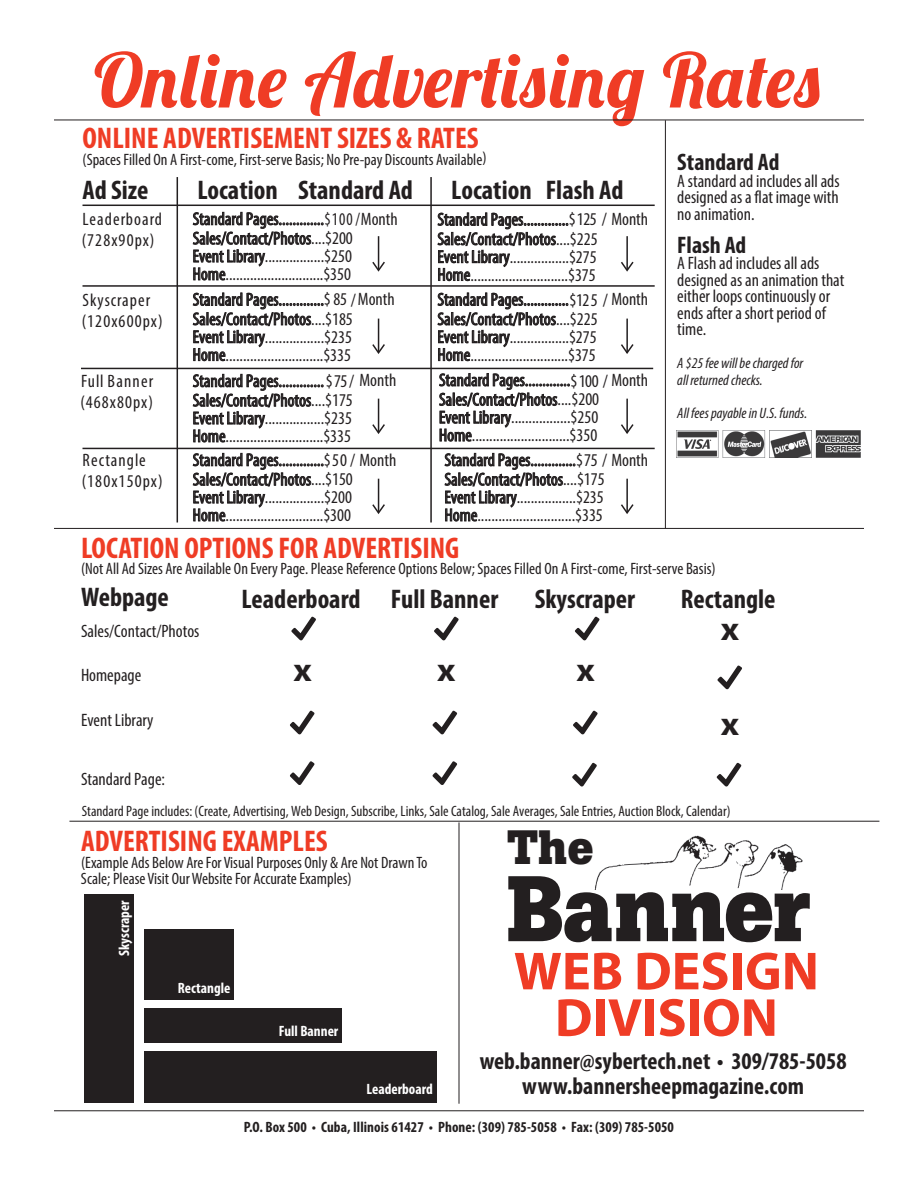
<style>
.page{position:relative;width:918px;height:1188px;background:#fff}
.page>*{position:absolute;margin:0;border:0;box-sizing:border-box;transform-origin:0 0}
.t1{font:700 91.95px "Botanika";letter-spacing:-.03em;color:#231f20}
.t2{font:75px "Lobster 1.4";letter-spacing:.05em;color:#ef3c25}
.t3{font:700 54px/46.5px "Myriad";color:#ef3c25;text-align:center}
.t4{font:700 47.7px "Botanika";color:#231f20}
.t5{font:700 condensed 30px "Myriad Pro";color:#ef3c25}
.t6{font:700 condensed 27px "Myriad Pro";color:#231f20}
.t7{font:700 condensed 24px/25.5px "Myriad Pro";color:#231f20;text-align:center}
.t8{font:700 condensed 24px "Myriad Pro";color:#231f20;scale:1.82 1}
.t9{font:condensed 18px/17.9px "Myriad Pro";color:#231f20;text-align:justify}
.t10{font:condensed 18px "Myriad Pro";letter-spacing:.065em;color:#231f20}
.t11{font:condensed 18px "Myriad Pro";letter-spacing:.06em;color:#231f20}
.t12{font:condensed 16.5px/16.5px "Myriad Pro";color:#231f20}
.t13{font:condensed 15px "Myriad Pro";color:#231f20}
.t14{font:700 condensed 15px "Myriad Pro";letter-spacing:.005em;color:#231f20}
.t15{font:italic condensed 15px/16.5px "Myriad Pro";color:#231f20}
.t16{font:700 condensed 15px "Myriad Pro";color:#fff}
</style>
<div class="page">
<img style="left:595px;top:835px;width:208px;height:54px">
<hr style="left:54px;top:1111px;width:810px;height:1px;background:#231f20">
<img style="left:677px;top:431px;width:184px;height:27px">
<hr style="left:54px;top:528px;width:810px;height:1px;background:#231f20">
<hr style="left:665px;top:120px;width:1px;height:408px;background:#231f20">
<hr style="left:54px;top:120px;width:810px;height:1px;background:#231f20">
<hr style="left:459px;top:822px;width:1px;height:282px;background:#231f20">
<div style="left:85px;top:894px;width:49px;height:209px;background:#231f20"></div>
<div style="left:144px;top:929px;width:90px;height:71px;background:#231f20"></div>
<div style="left:144px;top:1009px;width:198px;height:34px;background:#231f20"></div>
<div style="left:144px;top:1051px;width:292px;height:51px;background:#231f20"></div>
<hr style="left:69px;top:821px;width:810px;height:1px;background:#231f20">
<svg style="left:193px;top:212px;width:130px;height:68px"></svg>
<svg style="left:193px;top:293px;width:130px;height:68px"></svg>
<svg style="left:193px;top:374px;width:130px;height:68px"></svg>
<svg style="left:193px;top:453px;width:130px;height:69px"></svg>
<hr style="left:430px;top:177px;width:2px;height:345px;background:#231f20">
<hr style="left:177px;top:177px;width:1px;height:345px;background:#231f20">
<hr style="left:82px;top:205px;width:573px;height:1px;background:#231f20">
<hr style="left:82px;top:285px;width:573px;height:2px;background:#231f20">
<hr style="left:81px;top:368px;width:572px;height:1px;background:#231f20">
<hr style="left:82px;top:448px;width:573px;height:1px;background:#231f20">
<svg style="left:445px;top:453px;width:130px;height:69px"></svg>
<svg style="left:439px;top:373px;width:131px;height:69px"></svg>
<svg style="left:438px;top:293px;width:130px;height:68px"></svg>
<svg style="left:438px;top:213px;width:130px;height:68px"></svg>
<svg style="left:291px;top:616px;width:25px;height:25px"></svg>
<svg style="left:434px;top:616px;width:25px;height:25px"></svg>
<svg style="left:290px;top:710px;width:25px;height:25px"></svg>
<svg style="left:432px;top:710px;width:25px;height:25px"></svg>
<svg style="left:573px;top:710px;width:25px;height:25px"></svg>
<svg style="left:290px;top:761px;width:25px;height:24px"></svg>
<svg style="left:432px;top:761px;width:25px;height:24px"></svg>
<svg style="left:572px;top:763px;width:25px;height:24px"></svg>
<svg style="left:717px;top:763px;width:25px;height:24px"></svg>
<svg style="left:575px;top:616px;width:25px;height:25px"></svg>
<svg style="left:717px;top:665px;width:25px;height:25px"></svg>
<hr style="left:378px;top:236px;width:1px;height:33px;background:#231f20">
<svg style="left:372px;top:260px;width:13px;height:12px"></svg>
<hr style="left:378px;top:319px;width:1px;height:33px;background:#231f20">
<svg style="left:372px;top:342px;width:13px;height:12px"></svg>
<hr style="left:378px;top:399px;width:1px;height:33px;background:#231f20">
<svg style="left:372px;top:422px;width:13px;height:12px"></svg>
<hr style="left:378px;top:479px;width:1px;height:33px;background:#231f20">
<svg style="left:372px;top:503px;width:13px;height:11px"></svg>
<hr style="left:626px;top:236px;width:2px;height:33px;background:#231f20">
<svg style="left:621px;top:260px;width:13px;height:12px"></svg>
<hr style="left:626px;top:319px;width:2px;height:33px;background:#231f20">
<svg style="left:621px;top:342px;width:13px;height:12px"></svg>
<hr style="left:626px;top:399px;width:2px;height:33px;background:#231f20">
<svg style="left:621px;top:422px;width:13px;height:12px"></svg>
<hr style="left:626px;top:479px;width:2px;height:33px;background:#231f20">
<svg style="left:621px;top:503px;width:13px;height:11px"></svg>
<h2 class="t2" style="left:93px;top:32px;width:728px">Online Advertising Rates</h2>
<h3 class="t7" style="left:677px;top:149px;width:104px">Standard Ad</h3>
<p class="t9" style="left:677px;top:173px;width:164px;line-height:16.5px">A standard ad includes all ads designed as a flat image with no animation.</p>
<h3 class="t7" style="left:677px;top:232px;width:71px">Flash Ad</h3>
<p class="t9" style="left:677px;top:255px;width:168px;line-height:16.5px;text-align:left">A Flash ad includes all ads designed as an animation that either loops continuously or ends after a short period of time.</p>
<p class="t15" style="left:677px;top:355px;width:128px">A $25fee willbechargedfor all returnedchecks.</p>
<p class="t15" style="left:677px;top:405px;width:131px">All feespayablein U.S. funds.</p>
<h3 class="t5" style="left:82px;top:120px;width:398px">ONLINE ADVERTISEMENT SIZES &amp; RATES</h3>
<p class="t12" style="left:82px;top:151px;width:406px">(Spaces Filled On A First-come, First-serve Basis; No Pre-pay Discounts Available)</p>
<h3 class="t6" style="left:82px;top:173px;width:68px">Ad Size</h3>
<h3 class="t6" style="left:298px;top:173px;width:116px">Standard Ad</h3>
<h3 class="t6" style="left:546px;top:173px;width:79px">Flash Ad</h3>
<p class="t11" style="left:82px;top:208px;width:81px">Leaderboard</p>
<p class="t9" style="left:193px;top:210px;width:207px">Standard Pages.............$100 /Month</p>
<p class="t9" style="left:438px;top:210px;width:212px">Standard Pages.............$125 / Month</p>
<p class="t10" style="left:82px;top:229px;width:74px">(728x90px)</p>
<h3 class="t6" style="left:197px;top:173px;width:82px">Location</h3>
<h3 class="t6" style="left:451px;top:173px;width:82px">Location</h3>
<p class="t9" style="left:193px;top:229px;width:162px">Sales/Contact/Photos....$200<br>Event Library.................$250<br>Home............................$350</p>
<p class="t9" style="left:193px;top:310px;width:162px">Sales/Contact/Photos....$185<br>Event Library.................$235<br>Home............................$335</p>
<p class="t9" style="left:193px;top:391px;width:162px">Sales/Contact/Photos....$175<br>Event Library.................$235<br>Home............................$335</p>
<p class="t9" style="left:193px;top:470px;width:162px">Sales/Contact/Photos....$150<br>Event Library.................$200<br>Home............................$300</p>
<p class="t9" style="left:437px;top:230px;width:162px">Sales/Contact/Photos....$225<br>Event Library.................$275<br>Home............................$375</p>
<p class="t11" style="left:82px;top:289px;width:69px">Skyscraper</p>
<p class="t9" style="left:193px;top:290px;width:204px">Standard Pages.............$85 / Month</p>
<p class="t9" style="left:438px;top:290px;width:212px">Standard Pages.............$125 / Month</p>
<p class="t10" style="left:82px;top:310px;width:82px">(120x600px)</p>
<p class="t9" style="left:437px;top:310px;width:162px">Sales/Contact/Photos....$225<br>Event Library.................$275<br>Home............................$375</p>
<p class="t10" style="left:81px;top:370px;width:74px">Full Banner</p>
<p class="t9" style="left:193px;top:372px;width:205px">Standard Pages.............$75/ Month</p>
<p class="t9" style="left:439px;top:371px;width:211px">Standard Pages.............$100 / Month</p>
<p class="t10" style="left:80px;top:391px;width:74px">(468x80px)</p>
<p class="t9" style="left:439px;top:390px;width:162px">Sales/Contact/Photos....$200<br>Event Library.................$250<br>Home............................$350</p>
<p class="t10" style="left:83px;top:449px;width:65px">Rectangle</p>
<p class="t9" style="left:193px;top:451px;width:205px">Standard Pages.............$50 / Month</p>
<p class="t9" style="left:445px;top:451px;width:205px">Standard Pages.............$75 / Month</p>
<p class="t10" style="left:82px;top:470px;width:82px">(180x150px)</p>
<p class="t9" style="left:445px;top:470px;width:162px">Sales/Contact/Photos....$175<br>Event Library.................$235<br>Home............................$335</p>
<h3 class="t5" style="left:81px;top:529px;width:380px">LOCATION OPTIONS FOR ADVERTISING</h3>
<p class="t12" style="left:81px;top:560px;width:636px">(Not All Ad Sizes Are Available On Every Page. Please Reference Options Below; Spaces Filled On A First-come, First-serve Basis)</p>
<h3 class="t6" style="left:81px;top:580px;width:89px">Webpage</h3>
<p class="t9" style="left:81px;top:622px;width:120px">Sales/Contact/Photos</p>
<p class="t9" style="left:81px;top:666px;width:62px">Homepage</p>
<p class="t9" style="left:81px;top:711px;width:74px">Event Library</p>
<h3 class="t6" style="left:241px;top:582px;width:258px">Leaderboard Full Banner</h3>
<h3 class="t6" style="left:535px;top:582px;width:102px">Skyscraper</h3>
<h3 class="t6" style="left:681px;top:582px;width:96px">Rectangle</h3>
<h3 class="t8" style="left:721px;top:617px;width:11px">X</h3>
<h3 class="t8" style="left:294px;top:658px;width:11px">X</h3>
<h3 class="t8" style="left:437px;top:658px;width:11px">X</h3>
<h3 class="t8" style="left:577px;top:658px;width:11px">X</h3>
<h3 class="t8" style="left:721px;top:712px;width:11px">X</h3>
<p class="t9" style="left:81px;top:770px;width:86px">Standard Page:</p>
<p class="t13" style="left:82px;top:802px;width:650px">Standard Page includes: (Create, Advertising, Web Design, Subscribe, Links, Sale Catalog, Sale Averages, Sale Entries, Auction Block, Calendar)</p>
<h3 class="t5" style="left:81px;top:822px;width:248px">ADVERTISING EXAMPLES</h3>
<p class="t12" style="left:81px;top:854px;width:348px">(Example Ads Below Are For Visual Purposes Only &amp; Are Not Drawn To<br>Scale; Please Visit OurWebsite For Accurate Examples)</p>
<p class="t16" style="left:115px;top:956px;width:57px;rotate:-90deg">Skyscraper</p>
<p class="t16" style="left:178px;top:978px;width:54px">Rectangle</p>
<p class="t16" style="left:279px;top:1022px;width:61px">Full Banner</p>
<p class="t16" style="left:367px;top:1080px;width:68px">Leaderboard</p>
<h3 class="t4" style="left:507px;top:819px;width:89px">The</h3>
<h1 class="t1" style="left:506px;top:855px;width:306px">Banner</h1>
<h3 class="t3" style="left:514px;top:950px;width:307px">WEB DESIGN<br>DIVISION</h3>
<h3 class="t7" style="left:480px;top:1048px;width:368px">web.banner@sybertech.net • 309/785-5058 www.bannersheepmagazine.com</h3>
<p class="t14" style="left:244px;top:1118px;width:432px">P.O. Box 500 • Cuba, Illinois 61427 • Phone: (309) 785-5058 • Fax: (309) 785-5050</p>
</div>
